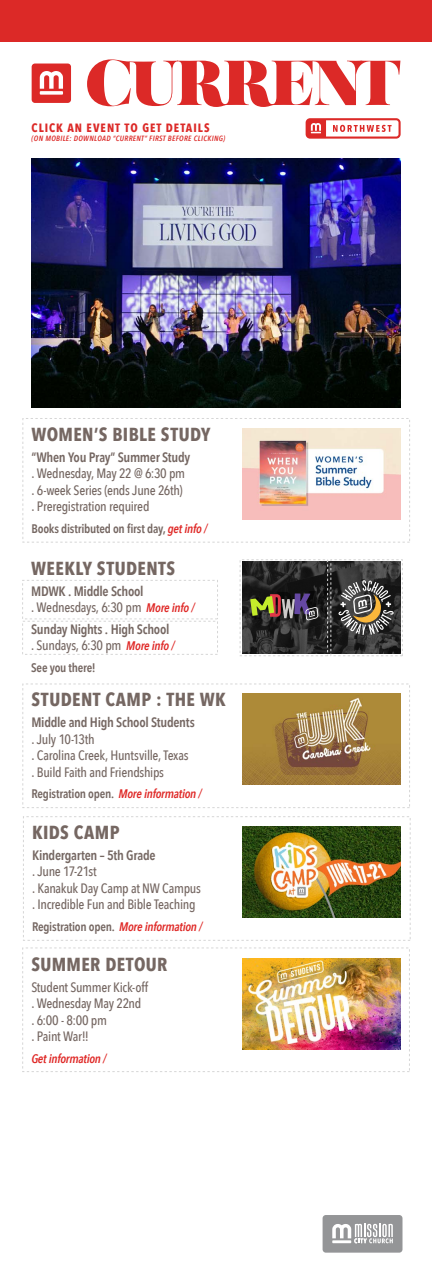
<style>
.page{position:relative;width:432px;height:1271px;background:#fff}
.page>*{position:absolute;margin:0;border:0;box-sizing:border-box;transform-origin:0 0}
.t1{font:700 18.8px "Avenir Next Condensed";letter-spacing:.02em;color:#756762}
.t2{font:500 13.6px/16.4px "Avenir Next Condensed";letter-spacing:-.025em;color:#756762}
.t3{font:600 13.6px/16.4px "Avenir Next Condensed";letter-spacing:-.02em;color:#756762}
.t4{font:600 12.4px "Avenir Next Condensed";letter-spacing:-.02em;color:#756762}
.t5{font:italic 600 12.4px "Avenir Next Condensed";letter-spacing:-.02em;color:#df2927}
.t6{font:700 12px "Avenir Next Condensed";letter-spacing:.08em;color:#dc2927}
.t7{font:italic 600 7.6px "Avenir Next Condensed";letter-spacing:.045em;color:#dc2927}
.s1{font-style:italic;color:#df2927}
.s2{font-weight:600}
.s3{font-weight:600;font-style:italic;font-size:12.4px;color:#df2927}
.s4{font-weight:500}
.s5{font-style:italic;font-size:12.4px;color:#df2927}
</style>
<div class="page">
<svg style="left:306px;top:118px;width:95px;height:21px"></svg>
<div style="left:32px;top:63px;width:39px;height:40px;background:#dc2927;border-radius:3px"></div>
<svg style="left:40px;top:91px;width:23px;height:4px"></svg>
<svg style="left:40px;top:71px;width:23px;height:18px"></svg>
<svg style="left:87px;top:59px;width:313px;height:48px"></svg>
<div style="left:0;top:0;width:432px;height:41px;background:#dc2927"></div>
<div style="left:323px;top:1214px;width:80px;height:38px;background:#949597;border-radius:3px"></div>
<svg style="left:332px;top:1223px;width:61px;height:20px"></svg>
<svg style="left:242px;top:562px;width:158px;height:91px;background:#403d3a"></svg>
<img style="left:242px;top:958px;width:158px;height:91px">
<img style="left:31px;top:159px;width:369px;height:249px">
<div style="left:22px;top:580px;width:196px;height:39px;border:1px dashed #d6d6d6"></div>
<div style="left:240px;top:559px;width:88px;height:97px;border:1px dashed #d6d6d6"></div>
<div style="left:331px;top:559px;width:72px;height:97px;border:1px dashed #d6d6d6"></div>
<div style="left:22px;top:621px;width:196px;height:33px;border:1px dashed #d6d6d6"></div>
<div style="left:22px;top:947px;width:388px;height:124px;border:1px dashed #d6d6d6"></div>
<img style="left:243px;top:826px;width:158px;height:91px">
<img style="left:242px;top:693px;width:158px;height:92px">
<div style="left:23px;top:816px;width:387px;height:124px;border:1px dashed #d6d6d6"></div>
<div style="left:23px;top:683px;width:387px;height:124px;border:1px dashed #d6d6d6"></div>
<img style="left:242px;top:428px;width:158px;height:91px">
<div style="left:23px;top:418px;width:387px;height:124px;border:1px dashed #d6d6d6"></div>
<p class="t6" style="left:32px;top:120px;width:180px">CLICK AN EVENT TO GET DETAILS</p>
<p class="t7" style="left:32px;top:134px;width:195px">(ON MOBILE: DOWNLOAD “CURRENT” FIRST BEFORE CLICKING)</p>
<h1 class="t1" style="left:32px;top:423px;width:180px">WOMEN’S BIBLE STUDY</h1>
<p class="t3" style="left:32px;top:448px;width:160px">“When You Pray” Summer Study</p>
<p class="t2" style="left:32px;top:465px;width:155px">. Wednesday, May 22 @ 6:30 pm . 6-week Series (ends June 26th) . Preregistration required</p>
<p class="t4" style="left:32px;top:517px;width:177px">Books distributed on first day, <span class="s1">get info /</span></p>
<h1 class="t1" style="left:31px;top:556px;width:146px">WEEKLY STUDENTS</h1>
<p class="t2" style="left:31px;top:582px;width:165px"><span class="s2">MDWK . Middle School<br></span>. Wednesdays, 6:30 pm <span class="s3">More info /</span></p>
<p class="t3" style="left:31px;top:620px;width:145px">Sunday Nights . High School <span class="s4">. Sundays, 6:30 pm</span> <span class="s5">More info /</span></p>
<p class="t4" style="left:31px;top:656px;width:66px">See you there!</p>
<h1 class="t1" style="left:31px;top:688px;width:196px">STUDENT CAMP : THE WK</h1>
<p class="t3" style="left:31px;top:714px;width:165px">Middle and High School Students</p>
<p class="t2" style="left:31px;top:730px;width:159px">. July 10-13th<br>. Carolina Creek, Huntsville, Texas . Build Faith and Friendships</p>
<p class="t4" style="left:31px;top:783px;width:172px">Registration open. <span class="s1">More information /</span></p>
<h1 class="t1" style="left:32px;top:820px;width:89px">KIDS CAMP</h1>
<p class="t3" style="left:32px;top:846px;width:125px">Kindergarten – 5th Grade</p>
<p class="t2" style="left:32px;top:863px;width:170px">. June 17-21st<br>. Kanakuk Day Camp at NW Campus . Incredible Fun and Bible Teaching</p>
<p class="t4" style="left:32px;top:915px;width:172px">Registration open. <span class="s1">More information /</span></p>
<h1 class="t1" style="left:31px;top:952px;width:138px">SUMMER DETOUR</h1>
<p class="t2" style="left:31px;top:978px;width:119px">Student Summer Kick-off . Wednesday May 22nd<br>. 6:00 - 8:00 pm<br>. Paint War!!</p>
<p class="t5" style="left:31px;top:1050px;width:77px">Get information /</p>
</div>
